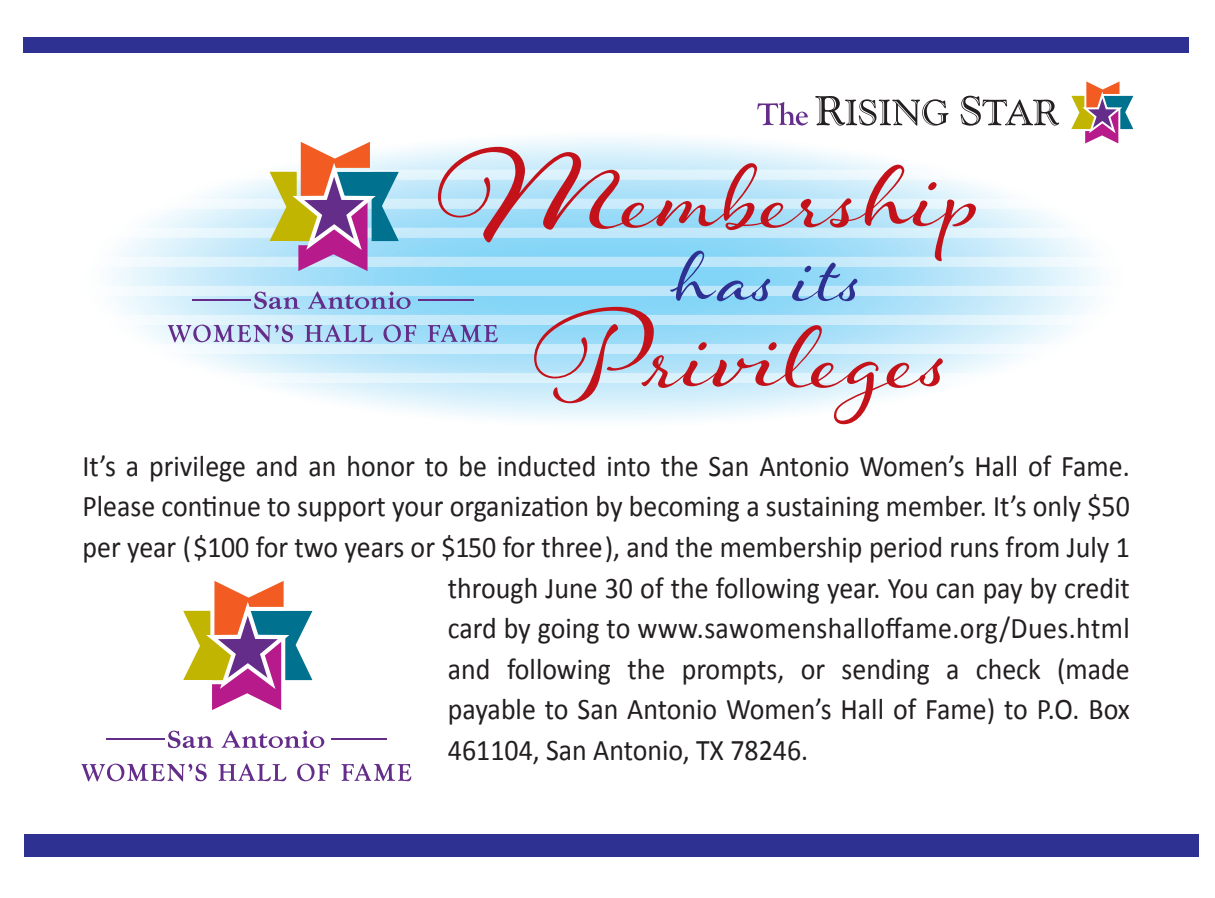
<style>
.page{position:relative;width:1215px;height:898px;background:#fff}
.page>*{position:absolute;margin:0;border:0;box-sizing:border-box;transform-origin:0 0}
.t1{font:150px "Hummingbird";color:#c4121a;scale:1.05 1}
.t2{font:120px "Hummingbird";letter-spacing:.01em;color:#2e3092;scale:1.05 1}
.t3{font:30px "Calibri";color:#231f20;scale:.93 1}
</style>
<div class="page">
<img style="left:94px;top:170px;width:1006px;height:212px">
<svg style="left:168px;top:324px;width:125px;height:18px;background:#b0b2d7"></svg>
<svg style="left:305px;top:324px;width:68px;height:18px"></svg>
<svg style="left:383px;top:324px;width:33px;height:18px"></svg>
<svg style="left:428px;top:324px;width:70px;height:18px"></svg>
<svg style="left:254px;top:291px;width:46px;height:18px"></svg>
<svg style="left:308px;top:291px;width:103px;height:18px;background:#97afd9"></svg>
<svg style="left:270px;top:142px;width:129px;height:129px"></svg>
<hr style="left:193px;top:300px;width:58px;height:1px;background:#642d89">
<hr style="left:418px;top:300px;width:55px;height:1px;background:#642d89">
<div style="left:24px;top:834px;width:1174px;height:22px;background:#2e3092"></div>
<div style="left:23px;top:37px;width:1166px;height:16px;background:#2e3092"></div>
<svg style="left:1071px;top:81px;width:63px;height:63px"></svg>
<svg style="left:757px;top:102px;width:51px;height:23px"></svg>
<svg style="left:815px;top:96px;width:134px;height:30px"></svg>
<svg style="left:961px;top:96px;width:98px;height:30px"></svg>
<svg style="left:81px;top:763px;width:126px;height:18px"></svg>
<svg style="left:218px;top:763px;width:68px;height:18px"></svg>
<svg style="left:297px;top:763px;width:33px;height:18px"></svg>
<svg style="left:341px;top:763px;width:70px;height:18px"></svg>
<svg style="left:168px;top:730px;width:46px;height:18px"></svg>
<svg style="left:222px;top:730px;width:102px;height:18px"></svg>
<svg style="left:183px;top:581px;width:129px;height:129px"></svg>
<hr style="left:106px;top:738px;width:59px;height:1px;background:#642d89">
<hr style="left:332px;top:738px;width:55px;height:1px;background:#642d89">
<h1 class="t1" style="left:438px;top:86px;width:515px">Membership</h1>
<h2 class="t2" style="left:672px;top:188px;width:181px">has its</h2>
<h1 class="t1" style="left:534px;top:245px;width:394px">Privileges</h1>
<p class="t3" style="left:83px;top:447px;width:1128px">It’s a privilege and an honor to be inducted into the San Antonio Women’s Hall of Fame.</p>
<p class="t3" style="left:83px;top:487px;width:1128px">Please continue to support your organization by becoming a sustaining member. It’s only $50</p>
<p class="t3" style="left:83px;top:528px;width:1128px">per year ($100 for two years or $150 for three), and the membership period runs from July 1</p>
<p class="t3" style="left:448px;top:569px;width:735px">through June 30 of the following year. You can pay by credit</p>
<p class="t3" style="left:448px;top:609px;width:735px">card by going to www.sawomenshalloffame.org/Dues.html</p>
<p class="t3" style="left:448px;top:650px;width:735px">and following the prompts, or sending a check (made</p>
<p class="t3" style="left:448px;top:690px;width:735px">payable to San Antonio Women’s Hall of Fame) to P.O. Box</p>
<p class="t3" style="left:448px;top:731px;width:389px">461104, San Antonio, TX 78246.</p>
</div>
